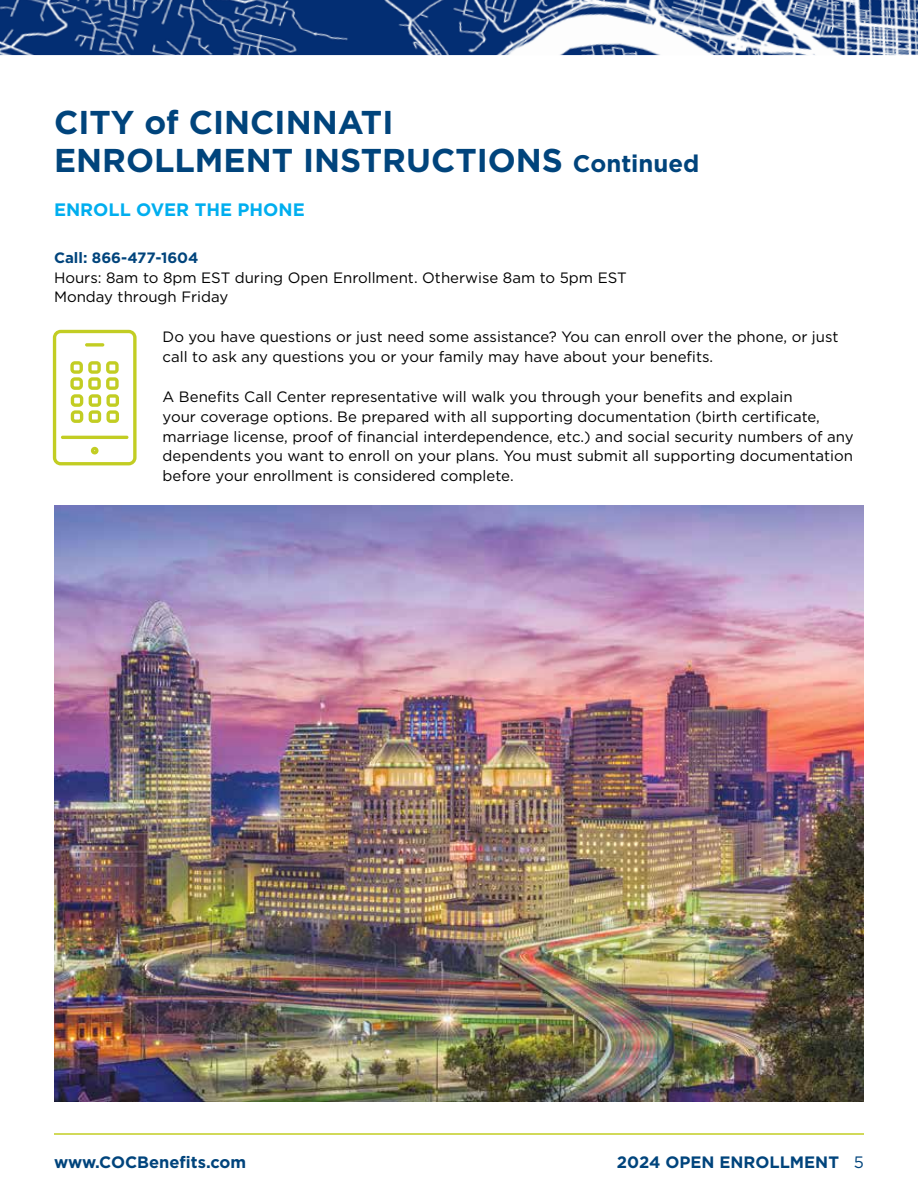
<style>
.page{position:relative;width:918px;height:1188px;background:#fff}
.page>*{position:absolute;margin:0;border:0;box-sizing:border-box;transform-origin:0 0}
.t1{font:700 33px/38px "Gotham";color:#00447c}
.t2{font:700 18px "Gotham";color:#00aeef}
.t3{font:700 16.5px "Gotham";color:#00447c}
.t4{font:15px/19.8px "Gotham";color:#000}
.t5{font:700 15px "Gotham";color:#00447c}
.s1{font-size:24px}
.s2{font-weight:400}
</style>
<div class="page">
<hr style="left:54px;top:1133px;width:810px;height:2px;background:#c2cd23">
<img style="left:0;top:0;width:918px;height:55px">
<svg style="left:53px;top:330px;width:84px;height:135px"></svg>
<img style="left:54px;top:505px;width:810px;height:597px">
<h1 class="t1" style="left:54px;top:104px;width:647px">CITY of CINCINNATI<br>ENROLLMENT INSTRUCTIONS <span class="s1">Continued</span></h1>
<p class="t2" style="left:54px;top:198px;width:252px">ENROLL OVER THE PHONE</p>
<p class="t5" style="left:54px;top:247px;width:146px">Call: 866-477-1604</p>
<p class="t4" style="left:54px;top:267px;width:574px">Hours: 8am to 8pm EST during Open Enrollment. Otherwise 8am to 5pm EST<br>Monday through Friday</p>
<p class="t4" style="left:163px;top:327px;width:677px">Do you have questions or just need some assistance? You can enroll over the phone, or just call to ask any questions you or your family may have about your benefits.</p>
<p class="t4" style="left:163px;top:386px;width:693px">A Benefits Call Center representative will walk you through your benefits and explain<br>your coverage options. Be prepared with all supporting documentation (birth certificate, marriage license, proof of financial interdependence, etc.) and social security numbers of any dependents you want to enroll on your plans. You must submit all supporting documentation before your enrollment is considered complete.</p>
<p class="t3" style="left:54px;top:1151px;width:194px">www.COCBenefits.com</p>
<p class="t3" style="left:617px;top:1152px;width:249px">2024 OPEN ENROLLMENT <span class="s2">5</span></p>
</div>
